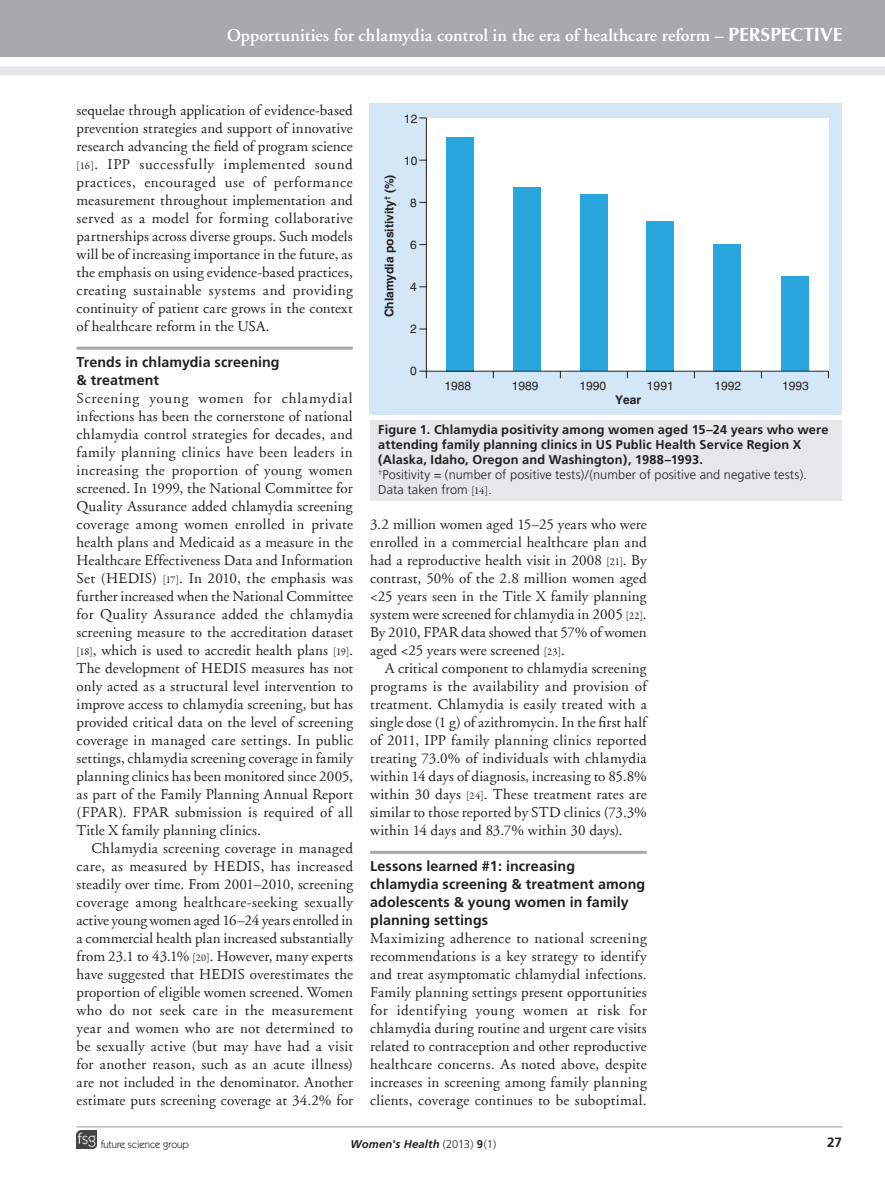
<style>
.page{position:relative;width:885px;height:1191px;background:#fff}
.page>*{position:absolute;margin:0;border:0;box-sizing:border-box;transform-origin:0 0}
.t1{font:600 18px "Adobe Garamond";color:#fff}
.bodyindent{font:15px/18px "Adobe Garamond";letter-spacing:.005em;color:#231f20;text-align:justify}
.bodyfirst{font:15px/18px "Adobe Garamond";letter-spacing:.015em;color:#231f20;text-align:justify}
.crosshead1{font:700 14.25px/18px "Frutiger";letter-spacing:.01em;color:#231f20}
.t2{font:700 13.5px "Frutiger";color:#231f20}
.figurecaption{font:700 12.75px/15px "Frutiger";letter-spacing:.01em;color:#231f20}
.t3{font:12px "Helvetica LT Std";color:#231f20}
.t4{font:700 12px "Helvetica LT Std";color:#231f20}
.t5{font:italic 700 11.25px "Frutiger";letter-spacing:.015em;color:#231f20}
.t6{font:10.5px "Itc Kabel";color:#231f20}
.s1{font-family:"Iris UPC Bold";font-weight:400;font-size:30px}
.s2{font-family:"Garamond Premr Pro";font-size:10.5px}
.s3{font-weight:300}
.s4{font-family:"Garamond Premr Pro";font-weight:400;font-size:10.5px}
.s5{font-weight:300;font-style:normal}
.s6{font-style:normal}
</style>
<div class="page">
<hr style="left:77px;top:1126px;width:765px;height:1px;background:#a8a9ad">
<div style="left:0;top:0;width:884px;height:57px;background:#a8a9ad"></div>
<div style="left:0;top:66px;width:884px;height:9px;background:#e6e7e9"></div>
<img style="left:77px;top:1130px;width:19px;height:18px">
<hr style="left:77px;top:347px;width:276px;height:3px;background:#a8a9ad">
<hr style="left:370px;top:851px;width:276px;height:3px;background:#a8a9ad">
<div style="left:370px;top:103px;width:472px;height:311px;background:#d4e7f6"></div>
<div style="left:426px;top:118px;width:402px;height:253px;background:#fff"></div>
<div style="left:446px;top:137px;width:27px;height:234px;background:#2aa6de"></div>
<div style="left:513px;top:188px;width:27px;height:183px;background:#2aa6de"></div>
<div style="left:580px;top:195px;width:27px;height:176px;background:#2aa6de"></div>
<div style="left:647px;top:221px;width:27px;height:150px;background:#2aa6de"></div>
<div style="left:713px;top:244px;width:27px;height:127px;background:#2aa6de"></div>
<div style="left:781px;top:277px;width:27px;height:94px;background:#2aa6de"></div>
<hr style="left:426px;top:371px;width:402px;height:1px;background:#231f20">
<hr style="left:426px;top:118px;width:1px;height:253px;background:#231f20">
<svg style="left:419px;top:371px;width:8px;height:7px"></svg>
<div style="left:369px;top:420px;width:472px;height:80px;background:#e6e7e9"></div>
<p class="t1" style="left:227px;top:26px;width:617px">Opportunities for chlamydia control in the era of healthcare reform – <span class="s1">PERSPECTIVE</span></p>
<p class="bodyindent" style="left:77px;top:101px;width:278px">sequelae through application of evidence-based prevention strategies and support of innovative research advancing the field of program science <span class="s2">[16]</span>. IPP successfully implemented sound practices, encouraged use of performance measurement throughout implementation and served as a model for forming collaborative partnerships across diverse groups. Such models will be of increasing importance in the future, as the emphasis on using evidence‑based practices, creating sustainable systems and providing continuity of patient care grows in the context of healthcare reform in the USA.</p>
<p class="crosshead1" style="left:77px;top:353px;width:204px">Trends in chlamydia screening &amp; treatment</p>
<p class="bodyfirst" style="left:77px;top:389px;width:278px">Screening young women for chlamydial infections has been the cornerstone of national chlamydia control strategies for decades, and family planning clinics have been leaders in increasing the proportion of young women screened. In 1999, the National Committee for Quality Assurance added chlamydia screening coverage among women enrolled in private health plans and Medicaid as a measure in the Healthcare Effectiveness Data and Information Set (HEDIS) <span class="s2">[17]</span>. In 2010, the emphasis was further increased when the National Committee for Quality Assurance added the chlamydia screening measure to the accreditation dataset <span class="s2">[18]</span>, which is used to accredit health plans <span class="s2">[19]</span>.<br>The development of HEDIS measures has not only acted as a structural level intervention to improve access to chlamydia screening, but has provided critical data on the level of screening coverage in managed care settings. In public settings, chlamydia screening coverage in family planning clinics has been monitored since 2005, as part of the Family Planning Annual Report (FPAR). FPAR submission is required of all Title X family planning clinics.</p>
<p class="bodyindent" style="left:77px;top:839px;width:278px;text-indent:15px">Chlamydia screening coverage in managed care, as measured by HEDIS, has increased steadily over time. From 2001–2010, screening coverage among healthcare-seeking sexually active young women aged 16–24 years enrolled in a commercial health plan increased substantially from 23.1 to 43.1% <span class="s2">[20]</span>. However, many experts have suggested that HEDIS overestimates the proportion of eligible women screened. Women who do not seek care in the measurement year and women who are not determined to be sexually active (but may have had a visit for another reason, such as an acute illness) are not included in the denominator. Another estimate puts screening coverage at 34.2% for</p>
<p class="t3" style="left:404px;top:111px;width:15px">12</p>
<p class="t4" style="left:382px;top:317px;width:144px;rotate:-90deg">Chlamydia positivity<sup>†</sup> (%)</p>
<p class="t3" style="left:404px;top:153px;width:15px">10</p>
<p class="t3" style="left:410px;top:196px;width:8px">8</p>
<p class="t3" style="left:410px;top:238px;width:8px">6</p>
<p class="t3" style="left:410px;top:280px;width:8px">4</p>
<p class="t3" style="left:410px;top:322px;width:8px">2</p>
<p class="t3" style="left:410px;top:364px;width:8px">0</p>
<p class="t3" style="left:444px;top:378px;width:28px">1988</p>
<p class="t3" style="left:512px;top:378px;width:28px">1989</p>
<p class="t3" style="left:579px;top:378px;width:28px">1990</p>
<p class="t3" style="left:647px;top:378px;width:28px">1991</p>
<p class="t3" style="left:714px;top:378px;width:28px">1992</p>
<p class="t3" style="left:782px;top:378px;width:28px">1993</p>
<p class="t4" style="left:615px;top:393px;width:28px">Year</p>
<p class="figurecaption" style="left:378px;top:422px;width:451px">Figure 1. Chlamydia positivity among women aged 15–24 years who were attending family planning clinics in US Public Health Service Region X (Alaska, Idaho, Oregon and Washington), 1988–1993.<br><sup>†</sup><span class="s3">Positivity = (number of positive tests)/(number of positive and negative tests).<br>Data taken from</span> <span class="s4">[14]</span><span class="s3">.</span></p>
<p class="bodyindent" style="left:370px;top:515px;width:278px">3.2 million women aged 15–25 years who were enrolled in a commercial healthcare plan and had a reproductive health visit in 2008 <span class="s2">[21]</span>. By contrast, 50% of the 2.8 million women aged &lt;25 years seen in the Title X family planning system were screened for chlamydia in 2005 <span class="s2">[22]</span>.<br>By 2010, FPAR data showed that 57% of women aged &lt;25 years were screened <span class="s2">[23]</span>.</p>
<p class="bodyindent" style="left:370px;top:659px;width:278px;text-indent:15px">A critical component to chlamydia screening programs is the availability and provision of treatment. Chlamydia is easily treated with a single dose (1 g) of azithromycin. In the first half of 2011, IPP family planning clinics reported treating 73.0% of individuals with chlamydia within 14 days of diagnosis, increasing to 85.8% within 30 days <span class="s2">[24]</span>. These treatment rates are similar to those reported by STD clinics (73.3% within 14 days and 83.7% within 30 days).</p>
<p class="crosshead1" style="left:370px;top:857px;width:276px">Lessons learned #1: increasing chlamydia screening &amp; treatment among adolescents &amp; young women in family planning settings</p>
<p class="bodyfirst" style="left:370px;top:929px;width:278px">Maximizing adherence to national screening recommendations is a key strategy to identify and treat asymptomatic chlamydial infections.<br>Family planning settings present opportunities for identifying young women at risk for chlamydia during routine and urgent care visits related to contraception and other reproductive healthcare concerns. As noted above, despite increases in screening among family planning clients, coverage continues to be suboptimal.</p>
<p class="t6" style="left:101px;top:1138px;width:90px">future science group</p>
<p class="t5" style="left:350px;top:1137px;width:147px">Women's Health <span class="s5">(2013)</span> <span class="s6">9</span><span class="s5">(1)</span></p>
<p class="t2" style="left:827px;top:1134px;width:17px">27</p>
</div>
